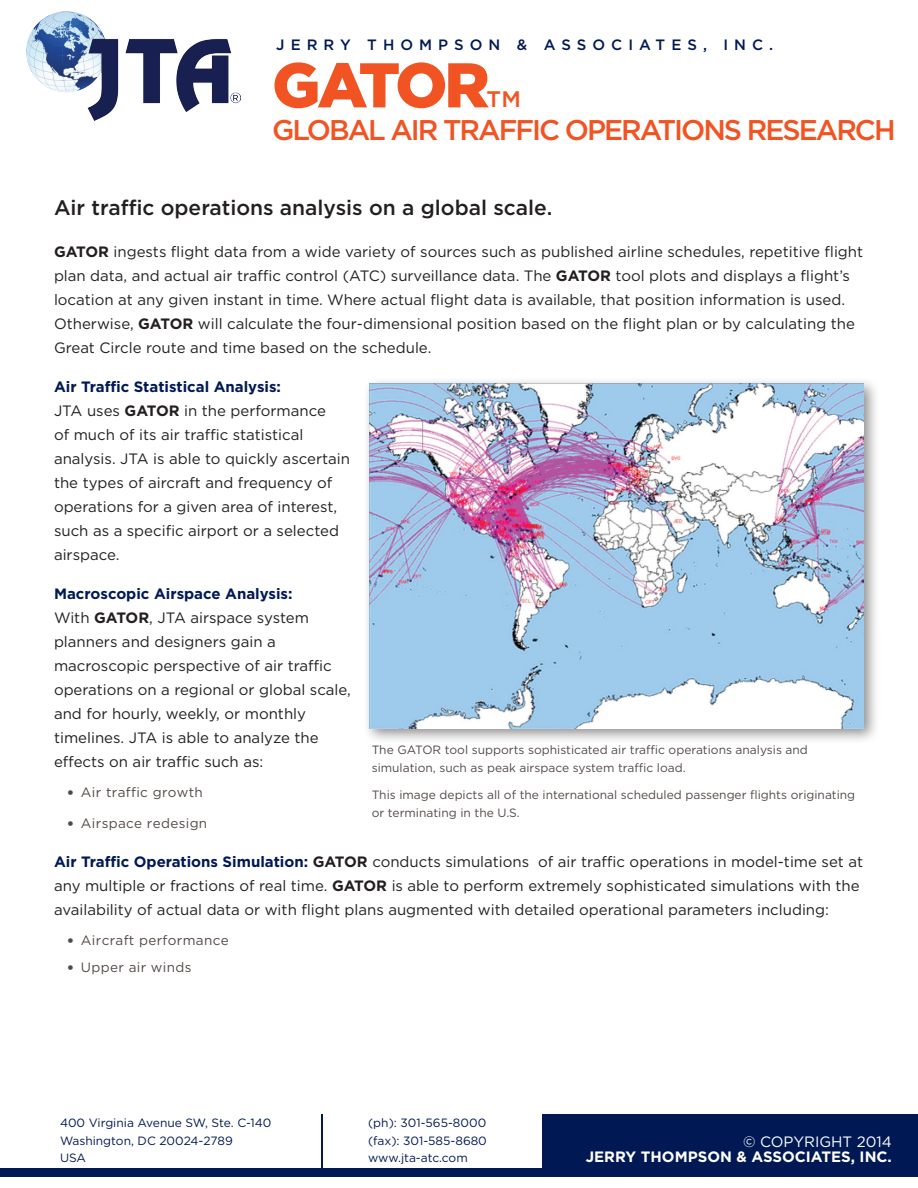
<style>
.page{position:relative;width:918px;height:1188px;background:#fff}
.page>*{position:absolute;margin:0;border:0;box-sizing:border-box;transform-origin:0 0}
.t1{font:900 63px "Gotham";letter-spacing:-.065em;color:#f15422}
.t2{font:500 28.5px "Gotham";letter-spacing:-.07em;color:#f15422}
.t3{font:500 22.5px "Gotham";color:#f15422}
.t4{font:500 21px "Gotham";color:#231f20}
.t5{font:15px/24px "Gotham";color:#231f20}
.t6{font:500 15px "Gotham";letter-spacing:.4em;color:#001954}
.t7{font:700 15px "Gotham";color:#fff}
.t8{font:15px "Gotham";color:#fff}
.t9{font:13.5px "Gotham";letter-spacing:.025em;color:#524a47}
.t10{font:12px/18px "Gotham";color:#524a47}
.t11{font:12px/17.2px "Gotham";color:#001954}
.s1{font-weight:700}
.s2{font-weight:700;color:#001954}
.s3{font-family:"Tahoma"}
</style>
<div class="page">
<div style="left:543px;top:1114px;width:375px;height:59px;background:#001954"></div>
<div style="left:0;top:1168px;width:918px;height:9px;background:#001954"></div>
<hr style="left:321px;top:1114px;width:2px;height:59px;background:#001954">
<img style="left:26px;top:11px;width:215px;height:110px">
<div style="left:363px;top:377px;width:517px;height:367px;background:#231f20;opacity:.5"></div>
<img style="left:370px;top:384px;width:494px;height:344px">
<p class="t6" style="left:276px;top:35px;width:498px">JERRY THOMPSON &amp; ASSOCIATES, INC.</p>
<h1 class="t1" style="left:272px;top:42px;width:219px">GATOR</h1>
<h3 class="t3" style="left:486px;top:85px;width:36px">TM</h3>
<h2 class="t2" style="left:272px;top:112px;width:625px">GLOBAL AIR TRAFFIC OPERATIONS RESEARCH</h2>
<h3 class="t4" style="left:54px;top:194px;width:500px">Air traffic operations analysis on a global scale.</h3>
<p class="t5" style="left:54px;top:239px;width:811px"><span class="s1">GATOR</span> ingests flight data from a wide variety of sources such as published airline schedules, repetitive flight plan data, and actual air traffic control (ATC) surveillance data. The <span class="s1">GATOR</span> tool plots and displays a flight’s location at any given instant in time. Where actual flight data is available, that position information is used.<br>Otherwise, <span class="s1">GATOR</span> will calculate the four-dimensional position based on the flight plan or by calculating the Great Circle route and time based on the schedule.</p>
<p class="t5" style="left:54px;top:374px;width:298px"><span class="s2">Air Traffic Statistical Analysis:<br></span>JTA uses <span class="s1">GATOR</span> in the performance<br>of much of its air traffic statistical analysis. JTA is able to quickly ascertain the types of aircraft and frequency of operations for a given area of interest, such as a specific airport or a selected airspace.</p>
<p class="t5" style="left:54px;top:581px;width:298px"><span class="s2">Macroscopic Airspace Analysis:<br></span>With <span class="s1">GATOR</span>, JTA airspace system planners and designers gain a macroscopic perspective of air traffic operations on a regional or global scale, and for hourly, weekly, or monthly timelines. JTA is able to analyze the effects on air traffic such as:</p>
<p class="t9" style="left:67px;top:783px;width:137px"><span class="s3">•</span> Air traffic growth</p>
<p class="t9" style="left:67px;top:814px;width:141px"><span class="s3">•</span> Airspace redesign</p>
<p class="t5" style="left:54px;top:849px;width:811px"><span class="s2">Air Traffic Operations Simulation:</span> <span class="s1">GATOR</span> conducts simulations of air traffic operations in model-time set at any multiple or fractions of real time. <span class="s1">GATOR</span> is able to perform extremely sophisticated simulations with the availability of actual data or with flight plans augmented with detailed operational parameters including:</p>
<p class="t9" style="left:67px;top:931px;width:163px"><span class="s3">•</span> Aircraft performance</p>
<p class="t9" style="left:67px;top:959px;width:125px"><span class="s3">•</span> Upper air winds</p>
<p class="t10" style="left:372px;top:741px;width:438px">The GATOR tool supports sophisticated air traffic operations analysis and simulation, such as peak airspace system traffic load.</p>
<p class="t10" style="left:372px;top:786px;width:485px">This image depicts all of the international scheduled passenger flights originating or terminating in the U.S.</p>
<p class="t11" style="left:60px;top:1114px;width:213px">400 Virginia Avenue SW, Ste. C-140<br>Washington, DC 20024-2789<br>USA</p>
<p class="t11" style="left:368px;top:1114px;width:120px;text-align:justify">(ph): 301-565-8000 (fax): 301-585-8680 www.jta-atc.com</p>
<p class="t8" style="left:743px;top:1132px;width:150px">© COPYRIGHT 2014</p>
<p class="t7" style="left:586px;top:1146px;width:308px">JERRY THOMPSON &amp; ASSOCIATES, INC.</p>
</div>
